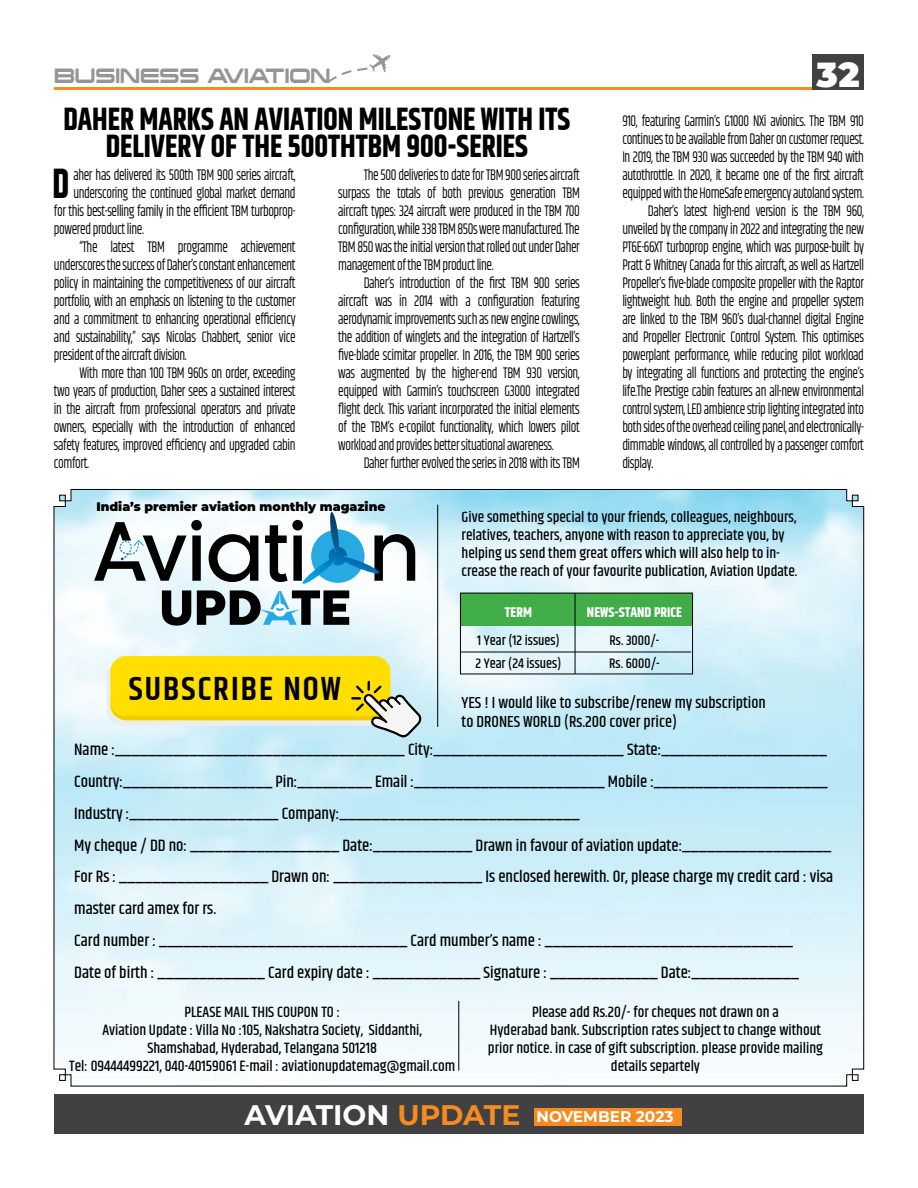
<style>
.page{position:relative;width:918px;height:1188px;background:#fff}
.page>*{position:absolute;margin:0;border:0;box-sizing:border-box;transform-origin:0 0}
.t1{font:700 41.7px "Khand";color:#000;scale:.81 1}
.t2{font:900 34.8px "Montserrat";color:#fff}
.t3{font:600 33.6px "Khand";letter-spacing:.06em;color:#000}
.t4{font:700 31.8px/26.4px "Khand";color:#000;text-align:center;scale:.92 1}
.t5{font:18.15px "Korataki";color:#939598;scale:.88 1}
.t6{font:500 16.5px/31.8px "Khand";color:#000}
.t7{font:500 16.05px/19.2px "Khand";color:#000}
.t8{font:15.75px/18px "Khand";letter-spacing:-.03em;color:#000;text-align:justify;scale:.81 1}
.t9{font:700 15.45px "Montserrat";color:#fff}
.t10{font:500 15px/18px "Khand";color:#000;text-align:center}
.t11{font:500 13.8px/23px "Khand";color:#000}
.t12{font:700 13.8px "Khand";color:#fff}
.t13{font:900 12.45px "Montserrat";color:#000}
.s1{font-size:28.35px}
.s2{font-size:28.35px;color:#f68b1f}
</style>
<div class="page">
<hr style="left:54px;top:87px;width:769px;height:3px;background:#f68b1f">
<div style="left:813px;top:54px;width:51px;height:36px;background:#414042"></div>
<svg style="left:327px;top:54px;width:64px;height:29px"></svg>
<svg style="left:53px;top:489px;width:811px;height:598px"></svg>
<div style="left:110px;top:656px;width:280px;height:64px;background:#ffde00;border-radius:16px"></div>
<svg style="left:107px;top:666px;width:315px;height:71px"></svg>
<hr style="left:459px;top:1001px;width:1px;height:70px;background:#000">
<div style="left:460px;top:593px;width:116px;height:33px;background:#41ad49"></div>
<div style="left:576px;top:593px;width:117px;height:33px;background:#41ad49"></div>
<hr style="left:575px;top:593px;width:1px;height:81px;background:#000">
<hr style="left:460px;top:652px;width:231px;height:1px;background:#000">
<svg style="left:94px;top:512px;width:321px;height:72px"></svg>
<svg style="left:162px;top:590px;width:187px;height:36px;background:#6c7b80"></svg>
<hr style="left:437px;top:505px;width:1px;height:222px;background:#000">
<div style="left:54px;top:1095px;width:810px;height:39px;background:#414042"></div>
<div style="left:534px;top:1108px;width:148px;height:17px;background:#f68b1f"></div>
<p class="t5" style="left:54px;top:65px;width:316px">BUSINESS AVIATION</p>
<h2 class="t2" style="left:817px;top:48px;width:45px">32</h2>
<h3 class="t4" style="left:63px;top:108px;width:552px">DAHER MARKS AN AVIATION MILESTONE WITH ITS<br>DELIVERY OF THE 500THTBM 900-SERIES</h3>
<h1 class="t1" style="left:52px;top:154px;width:22px">D</h1>
<p class="t8" style="left:73px;top:167px;width:276px">aher has delivered its 500th TBM 900 series aircraft,</p>
<p class="t8" style="left:622px;top:113px;width:300px">910, featuring Garmin’s G1000 NXi avionics. The TBM 910</p>
<p class="t8" style="left:622px;top:131px;width:300px">continues to be available from Daher on customer request.</p>
<p class="t8" style="left:622px;top:149px;width:300px">In 2019, the TBM 930 was succeeded by the TBM 940 with</p>
<p class="t8" style="left:622px;top:167px;width:300px">autothrottle. In 2020, it became one of the first aircraft</p>
<p class="t8" style="left:622px;top:185px;width:300px">equipped with the HomeSafe emergency autoland system.</p>
<p class="t8" style="left:648px;top:203px;width:268px">Daher’s latest high-end version is the TBM 960,</p>
<p class="t8" style="left:622px;top:221px;width:300px">unveiled by the company in 2022 and integrating the new</p>
<p class="t8" style="left:622px;top:239px;width:300px">PT6E-66XT turboprop engine, which was purpose-built by</p>
<p class="t8" style="left:622px;top:257px;width:300px">Pratt &amp; Whitney Canada for this aircraft, as well as Hartzell</p>
<p class="t8" style="left:622px;top:275px;width:300px">Propeller’s five-blade composite propeller with the Raptor</p>
<p class="t8" style="left:622px;top:293px;width:300px">lightweight hub. Both the engine and propeller system</p>
<p class="t8" style="left:622px;top:311px;width:300px">are linked to the TBM 960’s dual-channel digital Engine</p>
<p class="t8" style="left:622px;top:329px;width:300px">and Propeller Electronic Control System. This optimises</p>
<p class="t8" style="left:622px;top:347px;width:300px">powerplant performance, while reducing pilot workload</p>
<p class="t8" style="left:622px;top:365px;width:300px">by integrating all functions and protecting the engine’s</p>
<p class="t8" style="left:622px;top:383px;width:300px">life.The Prestige cabin features an all-new environmental</p>
<p class="t8" style="left:622px;top:401px;width:300px">control system, LED ambience strip lighting integrated into</p>
<p class="t8" style="left:622px;top:419px;width:300px">both sides of the overhead ceiling panel, and electronically-</p>
<p class="t8" style="left:622px;top:437px;width:300px">dimmable windows, all controlled by a passenger comfort</p>
<p class="t8" style="left:622px;top:455px;width:40px">display.</p>
<p class="t8" style="left:338px;top:167px;width:300px;text-indent:26px">The 500 deliveries to date for TBM 900 series aircraft surpass the totals of both previous generation TBM aircraft types: 324 aircraft were produced in the TBM 700 configuration, while 338 TBM 850s were manufactured. The TBM 850 was the initial version that rolled out under Daher management of the TBM product line.</p>
<p class="t8" style="left:338px;top:275px;width:300px;text-indent:26px">Daher’s introduction of the first TBM 900 series aircraft was in 2014 with a configuration featuring aerodynamic improvements such as new engine cowlings, the addition of winglets and the integration of Hartzell’s five-blade scimitar propeller. In 2016, the TBM 900 series was augmented by the higher-end TBM 930 version, equipped with Garmin’s touchscreen G3000 integrated flight deck. This variant incorporated the initial elements of the TBM’s e-copilot functionality, which lowers pilot workload and provides better situational awareness.</p>
<p class="t8" style="left:364px;top:455px;width:268px">Daher further evolved the series in 2018 with its TBM</p>
<p class="t8" style="left:73px;top:185px;width:276px">underscoring the continued global market demand</p>
<p class="t8" style="left:54px;top:203px;width:300px">for this best-selling family in the efficient TBM turboprop-</p>
<p class="t8" style="left:54px;top:221px;width:113px">powered product line.</p>
<p class="t8" style="left:80px;top:239px;width:268px">“The latest TBM programme achievement</p>
<p class="t8" style="left:54px;top:257px;width:300px">underscores the success of Daher’s constant enhancement</p>
<p class="t8" style="left:54px;top:275px;width:300px">policy in maintaining the competitiveness of our aircraft</p>
<p class="t8" style="left:54px;top:293px;width:300px">portfolio, with an emphasis on listening to the customer</p>
<p class="t8" style="left:54px;top:311px;width:300px">and a commitment to enhancing operational efficiency</p>
<p class="t8" style="left:54px;top:329px;width:300px">and sustainability,” says Nicolas Chabbert, senior vice</p>
<p class="t8" style="left:54px;top:347px;width:166px">president of the aircraft division.</p>
<p class="t8" style="left:80px;top:365px;width:268px">With more than 100 TBM 960s on order, exceeding</p>
<p class="t8" style="left:54px;top:383px;width:300px">two years of production, Daher sees a sustained interest</p>
<p class="t8" style="left:54px;top:401px;width:300px">in the aircraft from professional operators and private</p>
<p class="t8" style="left:54px;top:419px;width:300px">owners, especially with the introduction of enhanced</p>
<p class="t8" style="left:54px;top:437px;width:300px">safety features, improved efficiency and upgraded cabin</p>
<p class="t8" style="left:54px;top:455px;width:45px">comfort.</p>
<p class="t13" style="left:96px;top:497px;width:291px">India’s premier aviation monthly magazine</p>
<h3 class="t3" style="left:129px;top:667px;width:214px">SUBSCRIBE NOW</h3>
<p class="t10" style="left:462px;top:509px;width:338px;text-align:left">Give something special to your friends, colleagues, neighbours, relatives, teachers, anyone with reason to appreciate you, by helping us send them great offers which will also help to in&shy;crease the reach of your favourite publication, Aviation Update.</p>
<p class="t12" style="left:505px;top:602px;width:29px">TERM</p>
<p class="t12" style="left:587px;top:602px;width:97px">NEWS-STAND PRICE</p>
<p class="t11" style="left:475px;top:630px;width:88px">1 Year (12 issues)<br>2 Year (24 issues)</p>
<p class="t11" style="left:609px;top:630px;width:52px">Rs. 3000/-<br>Rs. 6000/-</p>
<p class="t7" style="left:462px;top:694px;width:306px">YES ! I would like to subscribe/renew my subscription to DRONES WORLD (Rs.200 cover price)</p>
<p class="t6" style="left:74px;top:735px;width:761px">Name :___________________________________ City:_______________________ State:____________________ Country:__________________ Pin:_________ Email :_______________________ Mobile :_____________________ Industry :__________________ Company:_____________________________<br>My cheque / DD no: __________________ Date:____________ Drawn in favour of aviation update:__________________ For Rs : __________________ Drawn on: __________________ Is enclosed herewith. Or, please charge my credit card : visa master card amex for rs.<br>Card number : ______________________________ Card mumber’s name : ______________________________<br>Date of birth : _____________ Card expiry date : _____________ Signature : _____________ Date:_____________</p>
<p class="t10" style="left:69px;top:1004px;width:387px">PLEASE MAIL THIS COUPON TO :<br>Aviation Update : Villa No :105, Nakshatra Society, Siddanthi, Shamshabad, Hyderabad, Telangana 501218<br>Tel: 09444499221, 040-40159061 E-mail : aviationupdatemag@gmail.com</p>
<p class="t10" style="left:488px;top:1004px;width:336px">Please add Rs.20/- for cheques not drawn on a<br>Hyderabad bank. Subscription rates subject to change without prior notice. in case of gift subscription. please provide mailing details separtely</p>
<p class="t9" style="left:244px;top:1105px;width:431px"><span class="s1">AVIATION</span> <span class="s2">UPDATE</span> NOVEMBER 2023</p>
</div>
